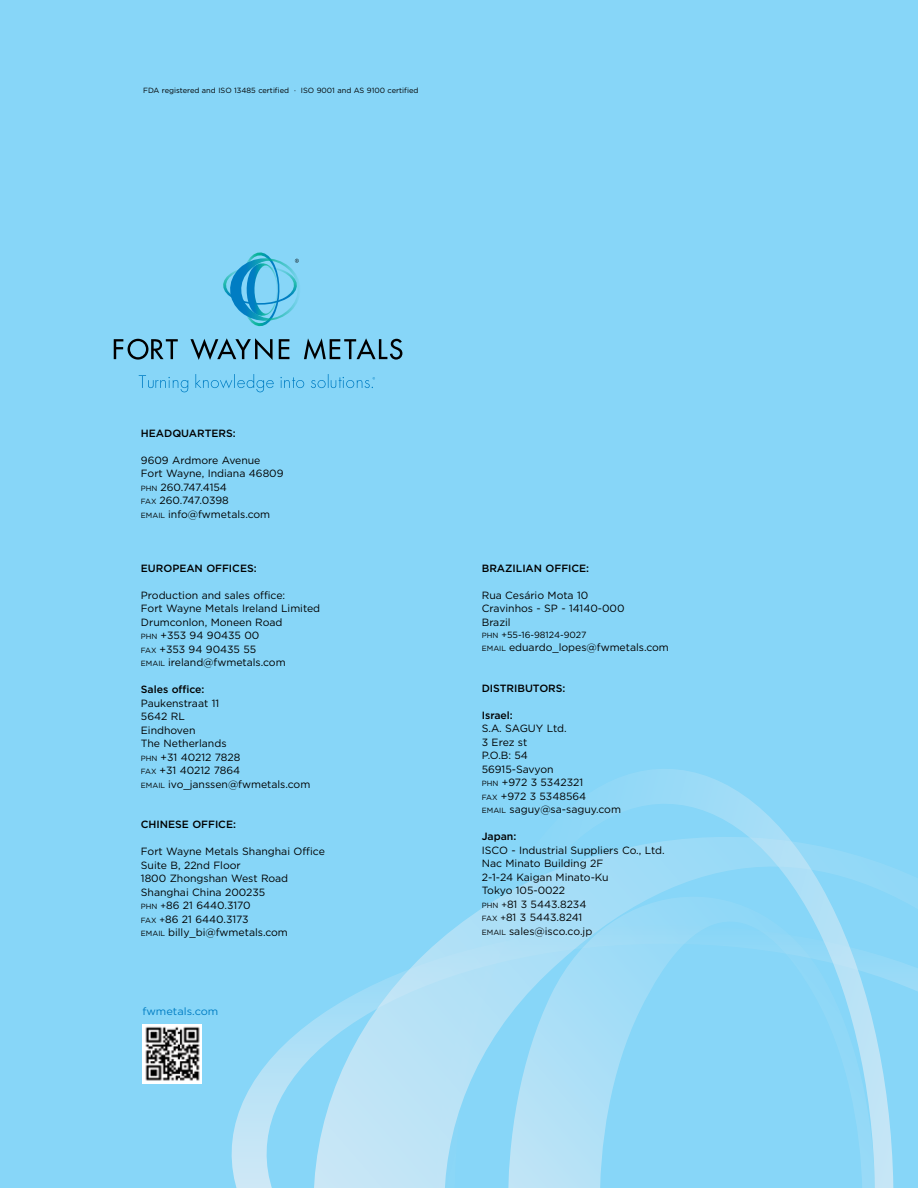
<style>
.page{position:relative;width:918px;height:1188px;background:#87d6f8}
.page>*{position:absolute;margin:0;border:0;box-sizing:border-box;transform-origin:0 0}
.t1{font:10.5px/13.5px "Gotham";color:#000}
.t2{font:500 10.5px "Gotham";color:#000}
.t3{font:10.5px "Gotham";color:#007dc3;scale:1.05 1}
.t4{font:9px "Gotham";color:#000}
.t5{font:7.5px "Gotham";color:#000}
.s1{font-size:7.5px}
.s2{font-size:9px}
</style>
<div class="page">
<div style="left:142px;top:1024px;width:60px;height:60px;background:linear-gradient(to right,#fbfbfb,#fbfbfb)"></div>
<svg style="left:231px;top:1021px;width:81px;height:167px"></svg>
<svg style="left:611px;top:769px;width:175px;height:66px"></svg>
<svg style="left:312px;top:835px;width:606px;height:353px"></svg>
<svg style="left:507px;top:895px;width:370px;height:293px"></svg>
<svg style="left:114px;top:339px;width:64px;height:21px"></svg>
<svg style="left:190px;top:338px;width:83px;height:22px"></svg>
<svg style="left:279px;top:339px;width:10px;height:20px"></svg>
<svg style="left:304px;top:338px;width:98px;height:22px"></svg>
<svg style="left:223px;top:252px;width:76px;height:75px"></svg>
<svg style="left:139px;top:374px;width:236px;height:18px"></svg>
<img style="left:145px;top:1027px;width:54px;height:54px">
<p class="t5" style="left:143px;top:86px;width:277px">FDA registered and ISO 13485 certified · ISO 9001 and AS 9100 certified</p>
<p class="t2" style="left:141px;top:427px;width:96px">HEADQUARTERS:</p>
<p class="t1" style="left:141px;top:453px;width:144px">9609 Ardmore Avenue<br>Fort Wayne, Indiana 46809<br><span class="s1">PHN</span> 260.747.4154<br><span class="s1">FAX</span> 260.747.0398<br><span class="s1">EMAIL</span> info@fwmetals.com</p>
<p class="t2" style="left:141px;top:562px;width:117px">EUROPEAN OFFICES:</p>
<p class="t1" style="left:141px;top:588px;width:181px">Production and sales office:<br>Fort Wayne Metals Ireland Limited<br>Drumconlon, Moneen Road<br><span class="s1">PHN</span> +353 94 90435 00<br><span class="s1">FAX</span> +353 94 90435 55<br><span class="s1">EMAIL</span> ireland@fwmetals.com</p>
<p class="t2" style="left:141px;top:683px;width:65px">Sales office:</p>
<p class="t1" style="left:141px;top:696px;width:171px">Paukenstraat 11<br>5642 RL<br>Eindhoven<br>The Netherlands<br><span class="s1">PHN</span> +31 40212 7828<br><span class="s1">FAX</span> +31 40212 7864<br><span class="s1">EMAIL</span> ivo_janssen@fwmetals.com</p>
<p class="t2" style="left:141px;top:818px;width:97px">CHINESE OFFICE:</p>
<p class="t1" style="left:141px;top:845px;width:185px">Fort Wayne Metals Shanghai Office<br>Suite B, 22nd Floor<br>1800 Zhongshan West Road<br>Shanghai China 200235<br><span class="s1">PHN</span> <span class="s2">+</span>86 21 6440.3170<br><span class="s1">FAX</span> <span class="s2">+</span>86 21 6440.3173<br><span class="s1">EMAIL</span> billy_bi@fwmetals.com</p>
<p class="t3" style="left:142px;top:1005px;width:74px">fwmetals.com</p>
<p class="t2" style="left:482px;top:562px;width:109px">BRAZILIAN OFFICE:</p>
<p class="t1" style="left:482px;top:588px;width:144px">Rua Cesário Mota 10<br>Cravinhos - SP - 14140-000<br>Brazil</p>
<p class="t4" style="left:482px;top:629px;width:106px"><span class="s1">PHN</span> +55-16-98124-9027</p>
<p class="t1" style="left:482px;top:641px;width:189px"><span class="s1">EMAIL</span> eduardo_lopes@fwmetals.com</p>
<p class="t2" style="left:482px;top:682px;width:85px">DISTRIBUTORS:</p>
<p class="t2" style="left:482px;top:709px;width:32px">Israel:</p>
<p class="t1" style="left:482px;top:722px;width:141px">S.A. SAGUY Ltd.<br>3 Erez st<br>P.O.B: 54<br>56915-Savyon<br><span class="s1">PHN</span> +972 3 5342321<br><span class="s1">FAX</span> +972 3 5348564<br><span class="s1">EMAIL</span> saguy@sa-saguy.com</p>
<p class="t2" style="left:482px;top:830px;width:36px">Japan:</p>
<p class="t1" style="left:482px;top:843px;width:184px">ISCO - Industrial Suppliers Co., Ltd.<br>Nac Minato Building 2F<br>2-1-24 Kaigan Minato-Ku<br>Tokyo 105-0022<br><span class="s1">PHN</span> <span class="s2">+</span>81 3 5443.8234<br><span class="s1">FAX</span> <span class="s2">+</span>81 3 5443.8241<br><span class="s1">EMAIL</span> sales@isco.co.jp</p>
</div>
